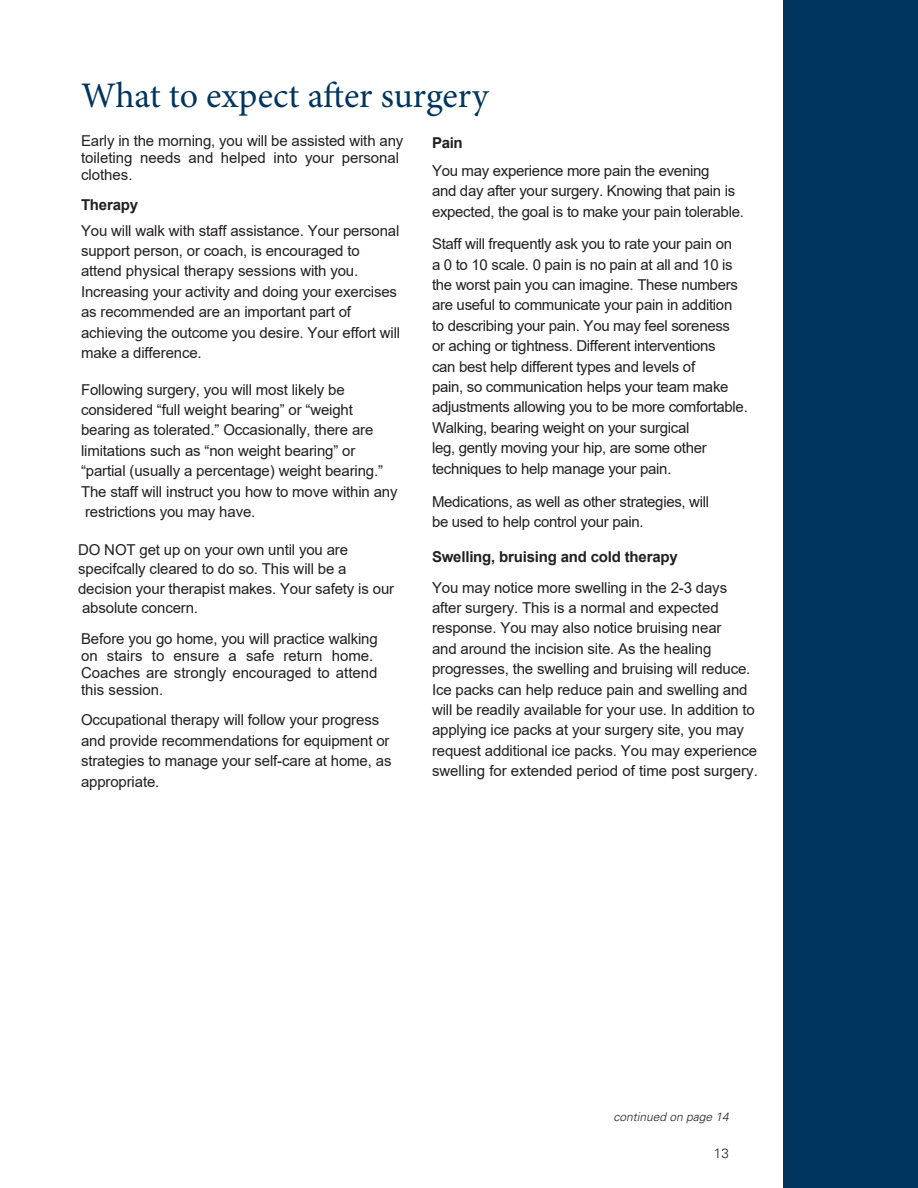
<style>
.page{position:relative;width:918px;height:1188px;background:#fff}
.page>*{position:absolute;margin:0;border:0;box-sizing:border-box;transform-origin:0 0}
.t1{font:36px "Minion Pro";color:#003560}
.t2{font:15px/20.4px "Arial";letter-spacing:-.01em;color:#231f20}
.t3{font:700 15px "Arial";letter-spacing:-.01em;color:#231f20}
.t4{font:300 13.5px "Univers";color:#231f20}
.t5{font:italic 300 12px "Univers";color:#231f20}
</style>
<div class="page">
<div style="left:783px;top:0;width:135px;height:1188px;background:#003560"></div>
<h1 class="t1" style="left:81px;top:72px;width:409px">What to expect after surgery</h1>
<p class="t2" style="left:81px;top:133px;width:324px;line-height:16.8px">Early in the morning, you will be assisted with any toileting needs and helped into your personal clothes.</p>
<p class="t3" style="left:81px;top:196px;width:59px">Therapy</p>
<p class="t2" style="left:81px;top:220px;width:321px">You will walk with staff assistance. Your personal support person, or coach, is encouraged to attend physical therapy sessions with you.<br>Increasing your activity and doing your exercises as recommended are an important part of achieving the outcome you desire. Your effort will make a difference.</p>
<p class="t2" style="left:81px;top:379px;width:318px">Following surgery, you will most likely be considered “full weight bearing” or “weight bearing as tolerated.” Occasionally, there are limitations such as “non weight bearing” or “partial (usually a percentage) weight bearing.” The staff will instruct you how to move within any restrictions you may have.</p>
<p class="t2" style="left:78px;top:540px;width:318px;line-height:19.2px">DO NOT get up on your own until you are specifcally cleared to do so. This will be a decision your therapist makes. Your safety is our absolute concern.</p>
<p class="t2" style="left:81px;top:631px;width:298px;line-height:16.8px">Before you go home, you will practice walking on stairs to ensure a safe return home.<br>Coaches are strongly encouraged to attend this session.</p>
<p class="t2" style="left:81px;top:710px;width:312px">Occupational therapy will follow your progress and provide recommendations for equipment or strategies to manage your self-care at home, as appropriate.</p>
<p class="t3" style="left:432px;top:134px;width:32px">Pain</p>
<p class="t2" style="left:432px;top:160px;width:313px">You may experience more pain the evening<br>and day after your surgery. Knowing that pain is expected, the goal is to make your pain tolerable.</p>
<p class="t2" style="left:432px;top:234px;width:317px">Staff will frequently ask you to rate your pain on<br>a 0 to 10 scale. 0 pain is no pain at all and 10 is the worst pain you can imagine. These numbers are useful to communicate your pain in addition to describing your pain. You may feel soreness<br>or aching or tightness. Different interventions<br>can best help different types and levels of<br>pain, so communication helps your team make adjustments allowing you to be more comfortable.<br>Walking, bearing weight on your surgical<br>leg, gently moving your hip, are some other techniques to help manage your pain.</p>
<p class="t2" style="left:432px;top:492px;width:279px">Medications, as well as other strategies, will be used to help control your pain.</p>
<p class="t3" style="left:432px;top:548px;width:247px">Swelling, bruising and cold therapy</p>
<p class="t2" style="left:432px;top:577px;width:327px">You may notice more swelling in the 2-3 days after surgery. This is a normal and expected response. You may also notice bruising near<br>and around the incision site. As the healing progresses, the swelling and bruising will reduce.<br>Ice packs can help reduce pain and swelling and will be readily available for your use. In addition to applying ice packs at your surgery site, you may request additional ice packs. You may experience swelling for extended period of time post surgery.</p>
<p class="t5" style="left:614px;top:1109px;width:117px">continued on page 14</p>
<p class="t4" style="left:714px;top:1145px;width:17px">13</p>
</div>
